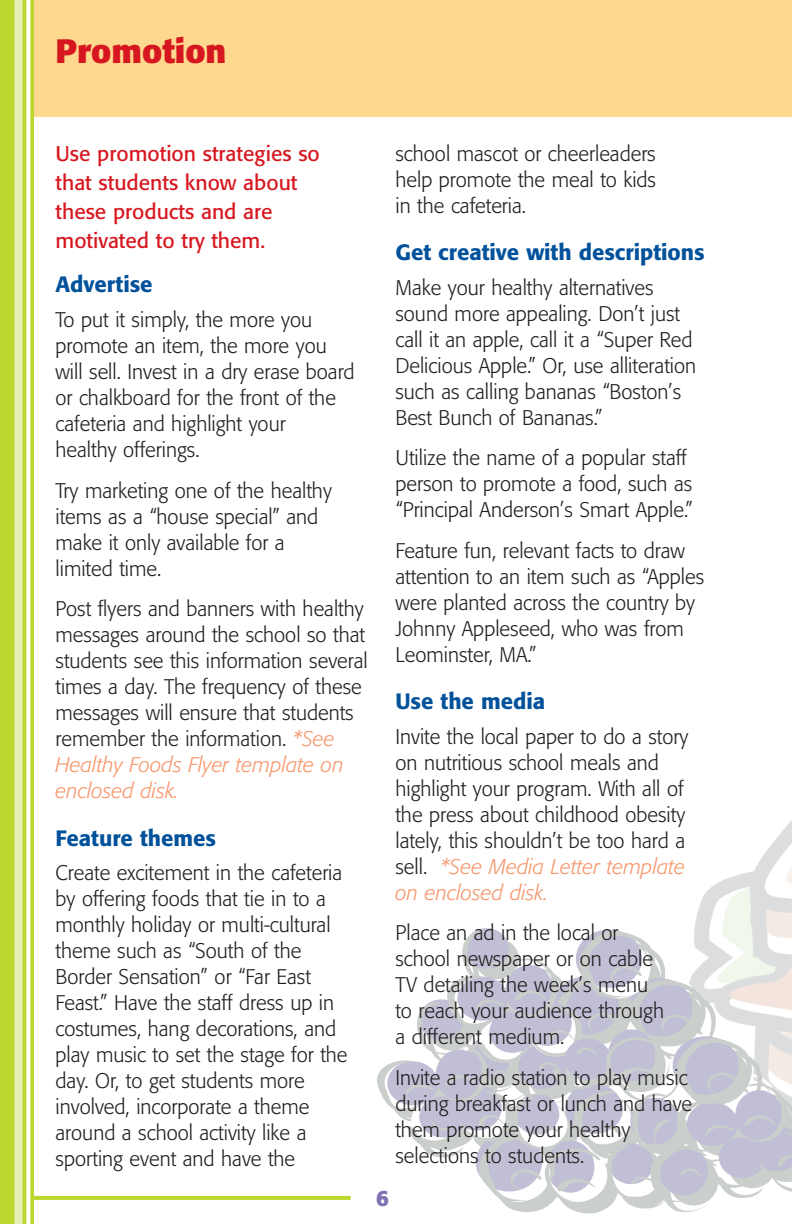
<style>
.page{position:relative;width:792px;height:1224px;background:#fff}
.page>*{position:absolute;margin:0;border:0;box-sizing:border-box;transform-origin:0 0}
.t1{font:700 33.6px "Formata";color:#d7171f}
.t2{font:500 22px "Formata";color:#01519b}
.t3{font:700 22px "Formata";color:#7f71b3}
.t4{font:300 21px/26px "Formata";color:#231f20}
.t5{font:21px/29px "Formata";color:#d7171f}
.s1{font-style:italic;color:#f7966b}
</style>
<div class="page">
<hr style="left:23px;top:1196px;width:328px;height:4px;background:#bed630">
<img style="left:696px;top:820px;width:96px;height:98px">
<svg style="left:377px;top:918px;width:415px;height:295px"></svg>
<div style="left:0;top:0;width:792px;height:117px;background:#fed88f"></div>
<div style="left:0;top:0;width:34px;height:1224px;background:#bed630"></div>
<div style="left:15px;top:0;width:8px;height:1224px;background:#e6eeb8"></div>
<svg style="left:26px;top:0;width:4px;height:1224px;background:#f8fbeb"></svg>
<h1 class="t1" style="left:56px;top:36px;width:173px">Promotion</h1>
<p class="t5" style="left:56px;top:141px;width:266px">Use promotion strategies so that students know about these products and are motivated to try them.</p>
<p class="t2" style="left:56px;top:275px;width:99px">Advertise</p>
<p class="t4" style="left:56px;top:308px;width:301px">To put it simply, the more you promote an item, the more you will sell. Invest in a dry erase board or chalkboard for the front of the cafeteria and highlight your<br>healthy offerings.</p>
<p class="t4" style="left:56px;top:479px;width:278px">Try marketing one of the healthy items as a “house special” and make it only available for a limited time.</p>
<p class="t4" style="left:56px;top:597px;width:314px">Post flyers and banners with healthy messages around the school so that students see this information several times a day. The frequency of these messages will ensure that students remember the information. <span class="s1">*See<br>Healthy Foods Flyer template on enclosed disk.</span></p>
<p class="t2" style="left:56px;top:828px;width:162px">Feature themes</p>
<p class="t4" style="left:56px;top:861px;width:294px">Create excitement in the cafeteria by offering foods that tie in to a monthly holiday or multi-cultural theme such as “South of the<br>Border Sensation” or “Far East<br>Feast.” Have the staff dress up in costumes, hang decorations, and play music to set the stage for the day. Or, to get students more involved, incorporate a theme around a school activity like a sporting event and have the</p>
<p class="t4" style="left:395px;top:142px;width:262px;text-align:justify">school mascot or cheerleaders help promote the meal to kids in the cafeteria.</p>
<p class="t2" style="left:395px;top:243px;width:311px">Get creative with descriptions</p>
<p class="t4" style="left:395px;top:276px;width:302px">Make your healthy alternatives sound more appealing. Don’t just call it an apple, call it a “Super Red Delicious Apple.” Or, use alliteration such as calling bananas “Boston’s Best Bunch of Bananas.”</p>
<p class="t4" style="left:395px;top:447px;width:299px">Utilize the name of a popular staff person to promote a food, such as “Principal Anderson’s Smart Apple.”</p>
<p class="t4" style="left:395px;top:539px;width:310px">Feature fun, relevant facts to draw attention to an item such as “Apples were planted across the country by<br>Johnny Appleseed, who was from<br>Leominster, MA.”</p>
<p class="t2" style="left:395px;top:692px;width:151px">Use the media</p>
<p class="t4" style="left:395px;top:725px;width:294px">Invite the local paper to do a story on nutritious school meals and highlight your program. With all of the press about childhood obesity lately, this shouldn’t be too hard a sell. <span class="s1">*See Media Letter template on enclosed disk.</span></p>
<p class="t4" style="left:395px;top:922px;width:270px">Place an ad in the local or school newspaper or on cable<br>TV detailing the week’s menu to reach your audience through a different medium.</p>
<p class="t4" style="left:395px;top:1066px;width:298px">Invite a radio station to play music during breakfast or lunch and have them promote your healthy selections to students.</p>
<p class="t3" style="left:376px;top:1188px;width:14px">6</p>
</div>
